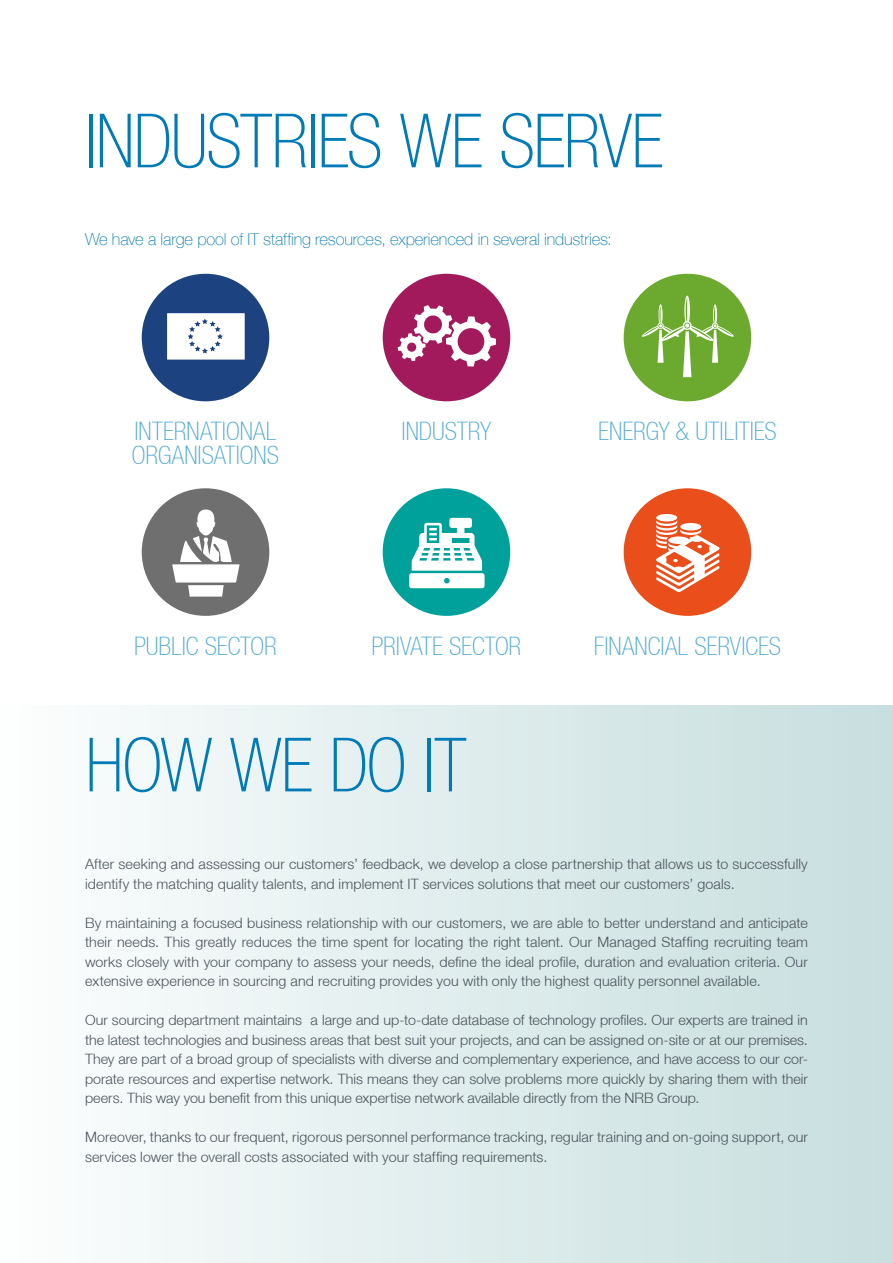
<style>
.page{position:relative;width:893px;height:1263px;background:#fff}
.page>*{position:absolute;margin:0;border:0;box-sizing:border-box;transform-origin:0 0}
.t1{font:100 condensed 75px "Helvetica Neue LT";letter-spacing:-.02em;color:#007bb7}
.t2{font:100 condensed 25.5px/24px "Helvetica Neue LT";color:#4da9d6}
.t3{font:100 16.5px "Helvetica Neue LT";letter-spacing:-.01em;color:#007bb7}
.t4{font:300 14.25px/19.5px "Helvetica Neue LT";letter-spacing:.01em;color:#485259}
</style>
<div class="page">
<div style="left:0;top:706px;width:893px;height:557px;background:linear-gradient(to right,#fcfefe,#c7dede)"></div>
<div style="left:142px;top:274px;width:127px;height:127px;background:#1c427f;border-radius:64px"></div>
<svg style="left:167px;top:313px;width:78px;height:47px;background:#f0f3f6"></svg>
<div style="left:383px;top:274px;width:127px;height:127px;background:#a21a5b;border-radius:64px"></div>
<svg style="left:398px;top:305px;width:98px;height:61px"></svg>
<div style="left:624px;top:274px;width:127px;height:127px;background:#6baa2e;border-radius:64px"></div>
<svg style="left:642px;top:296px;width:92px;height:81px"></svg>
<div style="left:142px;top:488px;width:127px;height:128px;background:#706f6f;border-radius:64px"></div>
<svg style="left:172px;top:509px;width:68px;height:88px"></svg>
<div style="left:383px;top:488px;width:127px;height:128px;background:#00a19a;border-radius:64px"></div>
<svg style="left:409px;top:518px;width:76px;height:70px"></svg>
<div style="left:624px;top:488px;width:127px;height:128px;background:#e94e1b;border-radius:64px"></div>
<svg style="left:656px;top:514px;width:63px;height:78px"></svg>
<h1 class="t1" style="left:85px;top:99px;width:579px">INDUSTRIES WE SERVE</h1>
<p class="t3" style="left:85px;top:230px;width:528px">We have a large pool of IT staffing resources, experienced in several industries:</p>
<h2 class="t2" style="left:132px;top:419px;width:149px">INTERNATIONAL<br>ORGANISATIONS</h2>
<h2 class="t2" style="left:401px;top:419px;width:91px">INDUSTRY</h2>
<h2 class="t2" style="left:598px;top:419px;width:180px">ENERGY &amp; UTILITIES</h2>
<h2 class="t2" style="left:134px;top:634px;width:144px">PUBLIC SECTOR</h2>
<h2 class="t2" style="left:372px;top:634px;width:151px">PRIVATE SECTOR</h2>
<h2 class="t2" style="left:594px;top:634px;width:189px">FINANCIAL SERVICES</h2>
<h1 class="t1" style="left:85px;top:723px;width:383px">HOW WE DO IT</h1>
<p class="t4" style="left:85px;top:854px;width:724px">After seeking and assessing our customers’ feedback, we develop a close partnership that allows us to successfully identify the matching quality talents, and implement IT services solutions that meet our customers’ goals.</p>
<p class="t4" style="left:85px;top:913px;width:724px;text-align:justify">By maintaining a focused business relationship with our customers, we are able to better understand and anticipate their needs. This greatly reduces the time spent for locating the right talent. Our Managed Staffing recruiting team works closely with your company to assess your needs, define the ideal profile, duration and evaluation criteria. Our extensive experience in sourcing and recruiting provides you with only the highest quality personnel available.</p>
<p class="t4" style="left:85px;top:1010px;width:724px;text-align:justify">Our sourcing department maintains a large and up-to-date database of technology profiles. Our experts are trained in the latest technologies and business areas that best suit your projects, and can be assigned on-site or at our premises.<br>They are part of a broad group of specialists with diverse and complementary experience, and have access to our cor&shy;porate resources and expertise network. This means they can solve problems more quickly by sharing them with their peers. This way you benefit from this unique expertise network available directly from the NRB Group.</p>
<p class="t4" style="left:85px;top:1127px;width:724px">Moreover, thanks to our frequent, rigorous personnel performance tracking, regular training and on-going support, our services lower the overall costs associated with your staffing requirements.</p>
</div>
